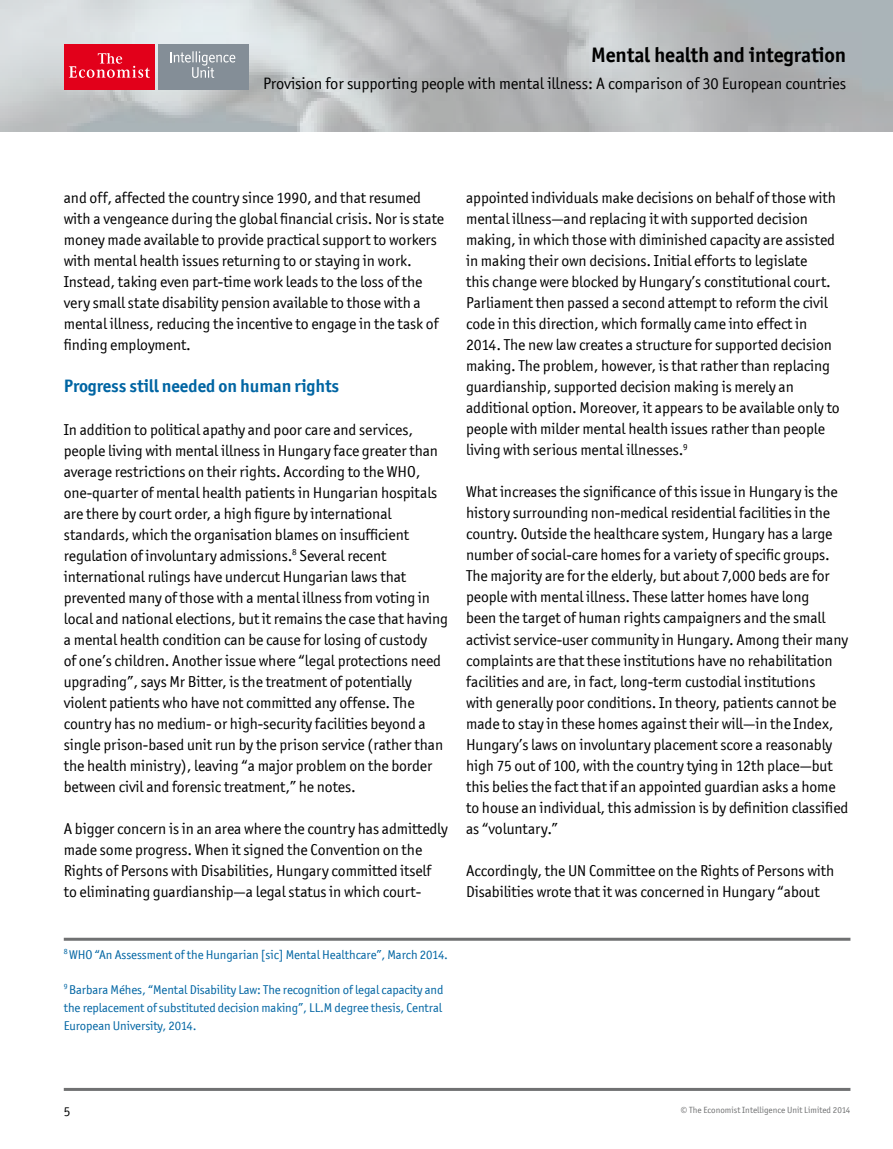
<style>
.page{position:relative;width:893px;height:1149px;background:#fff}
.page>*{position:absolute;margin:0;border:0;box-sizing:border-box;transform-origin:0 0}
.t1{font:700 21px "Officina San ITC";letter-spacing:-.01em;color:#000}
.t2{font:700 18px "Officina San ITC";letter-spacing:-.005em;color:#0065a3}
.t3{font:16.5px "Officina San ITC";letter-spacing:-.01em;color:#000}
.t4{font:15.75px/21px "Officina San ITC";letter-spacing:-.005em;color:#000}
.t5{font:13.5px "Officina San ITC";color:#000}
.t6{font:12.75px/18px "Officina San ITC";letter-spacing:-.005em;color:#0065a3;text-align:justify}
.t7{font:9px "Officina San ITC";color:#707172}
</style>
<div class="page">
<img style="left:0;top:0;width:893px;height:131px">
<div style="left:64px;top:44px;width:90px;height:45px;background:#e2001a"></div>
<svg style="left:69px;top:53px;width:81px;height:25px"></svg>
<div style="left:158px;top:44px;width:90px;height:45px;background:#848e97"></div>
<svg style="left:170px;top:51px;width:65px;height:27px"></svg>
<hr style="left:64px;top:937px;width:786px;height:3px;background:#707172">
<hr style="left:64px;top:1087px;width:786px;height:3px;background:#707172">
<h1 class="t1" style="left:591px;top:42px;width:257px">Mental health and integration</h1>
<p class="t3" style="left:263px;top:74px;width:585px">Provision for supporting people with mental illness: A comparison of 30 European countries</p>
<p class="t4" style="left:64px;top:187px;width:382px">and off, affected the country since 1990, and that resumed with a vengeance during the global financial crisis. Nor is state money made available to provide practical support to workers with mental health issues returning to or staying in work.<br>Instead, taking even part-time work leads to the loss of the very small state disability pension available to those with a mental illness, reducing the incentive to engage in the task of finding employment.</p>
<p class="t2" style="left:64px;top:375px;width:277px">Progress still needed on human rights</p>
<p class="t4" style="left:64px;top:418px;width:386px">In addition to political apathy and poor care and services, people living with mental illness in Hungary face greater than average restrictions on their rights. According to the WHO, one-quarter of mental health patients in Hungarian hospitals are there by court order, a high figure by international standards, which the organisation blames on insufficient regulation of involuntary admissions.<sup>8</sup> Several recent international rulings have undercut Hungarian laws that prevented many of those with a mental illness from voting in local and national elections, but it remains the case that having a mental health condition can be cause for losing of custody<br>of one’s children. Another issue where “legal protections need upgrading”, says Mr Bitter, is the treatment of potentially violent patients who have not committed any offense. The country has no medium- or high-security facilities beyond a single prison-based unit run by the prison service (rather than the health ministry), leaving “a major problem on the border between civil and forensic treatment,” he notes.</p>
<p class="t4" style="left:64px;top:818px;width:386px">A bigger concern is in an area where the country has admittedly made some progress. When it signed the Convention on the Rights of Persons with Disabilities, Hungary committed itself to eliminating guardianship—a legal status in which court-</p>
<p class="t4" style="left:466px;top:187px;width:375px">appointed individuals make decisions on behalf of those with mental illness—and replacing it with supported decision making, in which those with diminished capacity are assisted in making their own decisions. Initial efforts to legislate<br>this change were blocked by Hungary’s constitutional court.<br>Parliament then passed a second attempt to reform the civil code in this direction, which formally came into effect in 2014. The new law creates a structure for supported decision making. The problem, however, is that rather than replacing guardianship, supported decision making is merely an additional option. Moreover, it appears to be available only to people with milder mental health issues rather than people living with serious mental illnesses.<sup>9</sup></p>
<p class="t4" style="left:466px;top:481px;width:384px">What increases the significance of this issue in Hungary is the history surrounding non-medical residential facilities in the country. Outside the healthcare system, Hungary has a large number of social-care homes for a variety of specific groups.<br>The majority are for the elderly, but about 7,000 beds are for people with mental illness. These latter homes have long<br>been the target of human rights campaigners and the small activist service-user community in Hungary. Among their many complaints are that these institutions have no rehabilitation facilities and are, in fact, long-term custodial institutions<br>with generally poor conditions. In theory, patients cannot be made to stay in these homes against their will—in the Index, Hungary’s laws on involuntary placement score a reasonably high 75 out of 100, with the country tying in 12th place—but this belies the fact that if an appointed guardian asks a home to house an individual, this admission is by definition classified as “voluntary.”</p>
<p class="t4" style="left:466px;top:859px;width:370px">Accordingly, the UN Committee on the Rights of Persons with<br>Disabilities wrote that it was concerned in Hungary “about</p>
<p class="t6" style="left:64px;top:945px;width:386px"><sup>8</sup> WHO “An Assessment of the Hungarian [sic] Mental Healthcare”, March 2014.</p>
<p class="t6" style="left:64px;top:980px;width:381px"><sup>9</sup> Barbara Méhes, “Mental Disability Law: The recognition of legal capacity and the replacement of substituted decision making”, LL.M degree thesis, Central European University, 2014.</p>
<p class="t5" style="left:64px;top:1103px;width:8px">5</p>
<p class="t7" style="left:681px;top:1104px;width:171px">© The Economist Intelligence Unit Limited 2014</p>
</div>
